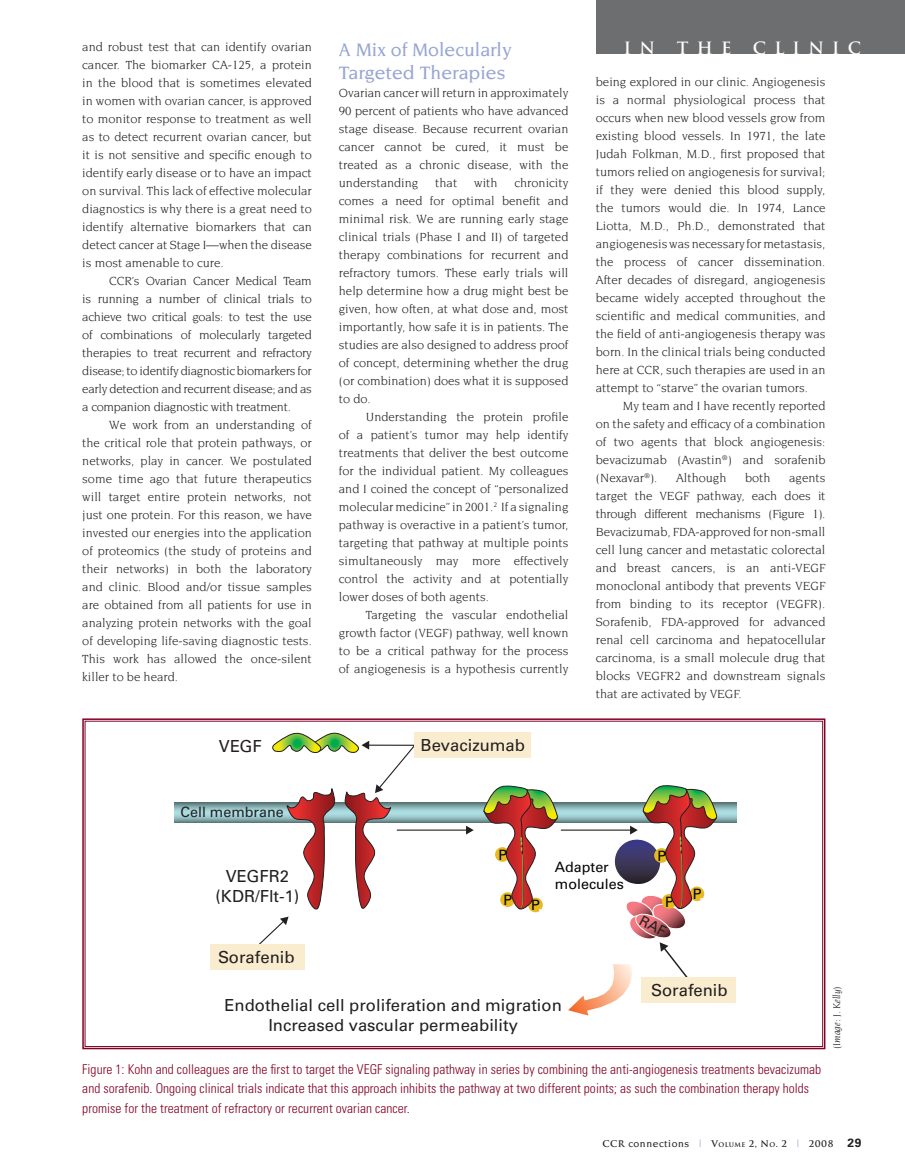
<style>
.page{position:relative;width:905px;height:1174px;background:#fff}
.page>*{position:absolute;margin:0;border:0;box-sizing:border-box;transform-origin:0 0}
.t1{font:500 19.5px/23.4px "Novarese";color:#98a5d4}
.t2{font:16.65px/20px "Univers";color:#231f20;text-align:center}
.t3{font:700 16.5px "Trajan";letter-spacing:.5em;color:#fff}
.t4{font:14.25px/17.1px "Univers";color:#020303}
.t5{font:14.25px "Univers";color:#231f20}
.t6{font:300 condensed 13.5px/19.5px "Univers";letter-spacing:.005em;color:#820024}
.t7{font:12.75px/18px "Novarese";color:#231f20;text-align:justify}
.t8{font:italic 10.5px "Novarese";color:#231f20}
.t9{font:700 9px "Trajan";letter-spacing:.05em;color:#231f20}
.s1{font-family:"Novarese";font-weight:500;font-size:10.5px}
.s2{font-family:"Novarese";font-weight:500;font-size:10.5px;color:#98a5d4}
.s3{font-size:6.3px}
.s4{font-family:"Univers";font-size:12px}
</style>
<div class="page">
<div style="left:596px;top:0;width:308px;height:54px;background:#6d6e70"></div>
<svg style="left:82px;top:718px;width:743px;height:332px"></svg>
<svg style="left:568px;top:785px;width:149px;height:230px"></svg>
<p class="t7" style="left:82px;top:38px;width:231px">and robust test that can identify ovarian cancer. The biomarker CA-125, a protein in the blood that is sometimes elevated in women with ovarian cancer, is approved to monitor response to treatment as well as to detect recurrent ovarian cancer, but it is not sensitive and specific enough to identify early disease or to have an impact on survival. This lack of effective molecular diagnostics is why there is a great need to identify alternative biomarkers that can detect cancer at Stage I—when the disease is most amenable to cure.</p>
<p class="t7" style="left:82px;top:272px;width:231px;text-indent:27px">CCR’s Ovarian Cancer Medical Team is running a number of clinical trials to achieve two critical goals: to test the use of combinations of molecularly targeted therapies to treat recurrent and refractory disease; to identify diagnostic biomarkers for early detection and recurrent disease; and as a companion diagnostic with treatment.</p>
<p class="t7" style="left:82px;top:416px;width:231px;text-indent:27px">We work from an understanding of the critical role that protein pathways, or networks, play in cancer. We postulated some time ago that future therapeutics will target entire protein networks, not just one protein. For this reason, we have invested our energies into the application of proteomics (the study of proteins and their networks) in both the laboratory and clinic. Blood and/or tissue samples are obtained from all patients for use in analyzing protein networks with the goal of developing life-saving diagnostic tests.<br>This work has allowed the once-silent killer to be heard.</p>
<h2 class="t2" style="left:219px;top:737px;width:44px">VEGF</h2>
<p class="t5" style="left:180px;top:807px;width:104px">Cell membrane</p>
<h2 class="t2" style="left:215px;top:867px;width:86px">VEGFR2 (KDR/Flt-1)</h2>
<h2 class="t2" style="left:218px;top:948px;width:78px">Sorafenib</h2>
<h1 class="t1" style="left:339px;top:39px;width:174px">A Mix of Molecularly<br>Targeted Therapies</h1>
<p class="t7" style="left:339px;top:85px;width:231px">Ovarian cancer will return in approximately 90 percent of patients who have advanced stage disease. Because recurrent ovarian cancer cannot be cured, it must be treated as a chronic disease, with the understanding</p>
<p class="t7" style="left:339px;top:175px;width:231px;text-indent:176px">chronicity comes a need for optimal benefit and minimal risk. We are running early stage clinical trials (Phase I and II) of targeted therapy combinations for recurrent and refractory tumors. These early trials will help determine how a drug might best be given, how often, at what dose and, most importantly, how safe it is in patients. The studies are also designed to address proof of concept, determining whether the drug (or combination) does what it is supposed to do.</p>
<p class="t7" style="left:339px;top:409px;width:231px;text-indent:27px">Understanding the protein profile of a patient’s tumor may help identify treatments that deliver the best outcome for the individual patient. My colleagues and I coined the concept of “personalized molecular medicine” in 2001.<sup>2</sup> If a signaling pathway is overactive in a patient’s tumor, targeting that pathway at multiple points simultaneously may more effectively control the activity and at potentially lower doses of both agents.</p>
<p class="t7" style="left:339px;top:607px;width:231px;text-indent:27px">Targeting the vascular endothelial growth factor (VEGF) pathway, well known to be a critical pathway for the process of angiogenesis is a hypothesis currently</p>
<p class="t7" style="left:435px;top:175px;width:23px">that</p>
<p class="t7" style="left:474px;top:175px;width:25px">with</p>
<h2 class="t2" style="left:420px;top:736px;width:106px">Bevacizumab</h2>
<p class="t3" style="left:623px;top:39px;width:33px">I N</p>
<p class="t3" style="left:676px;top:39px;width:56px">THE</p>
<p class="t3" style="left:752px;top:39px;width:110px">CLINIC</p>
<p class="t7" style="left:595px;top:74px;width:231px">being explored in our clinic. Angiogenesis is a normal physiological process that occurs when new blood vessels grow from existing blood vessels. In 1971, the late Judah Folkman, M.D., first proposed that tumors relied on angiogenesis for survival; if they were denied this blood supply, the tumors would die. In 1974, Lance Liotta, M.D., Ph.D., demonstrated that angiogenesis was necessary for metastasis, the process of cancer dissemination.<br>After decades of disregard, angiogenesis became widely accepted throughout the scientific and medical communities, and the field of anti-angiogenesis therapy was born. In the clinical trials being conducted here at CCR, such therapies are used in an attempt to “starve” the ovarian tumors.</p>
<p class="t7" style="left:595px;top:398px;width:231px;text-indent:27px">My team and I have recently reported on the safety and efficacy of a combination of two agents that block angiogenesis: bevacizumab (Avastin<sup>®</sup>) and sorafenib (Nexavar<sup>®</sup>).</p>
<p class="t7" style="left:676px;top:470px;width:52px">Although</p>
<p class="t7" style="left:744px;top:470px;width:27px">both</p>
<p class="t7" style="left:595px;top:470px;width:231px;text-indent:193px">agents target the VEGF pathway, each does it through different mechanisms (Figure 1).<br>Bevacizumab, FDA-approved for non-small cell lung cancer and metastatic colorectal and breast cancers, is an anti-VEGF monoclonal antibody that prevents VEGF from binding to its receptor (VEGFR).<br>Sorafenib, FDA-approved for advanced renal cell carcinoma and hepatocellular carcinoma, is a small molecule drug that blocks VEGFR2 and downstream signals that are activated by VEGF.</p>
<p class="t4" style="left:498px;top:847px;width:10px">P</p>
<p class="t4" style="left:503px;top:892px;width:10px">P</p>
<p class="t4" style="left:531px;top:898px;width:10px">P</p>
<p class="t4" style="left:554px;top:859px;width:70px">Adapter molecules</p>
<p class="t4" style="left:657px;top:848px;width:10px">P</p>
<p class="t4" style="left:665px;top:894px;width:10px">P</p>
<p class="t4" style="left:692px;top:887px;width:10px">P</p>
<h2 class="t2" style="left:224px;top:997px;width:339px">Endothelial cell proliferation and migration<br>Increased vascular permeability</h2>
<h2 class="t2" style="left:651px;top:981px;width:78px">Sorafenib</h2>
<p class="t6" style="left:82px;top:1060px;width:740px">Figure 1: Kohn and colleagues are the first to target the VEGF signaling pathway in series by combining the anti-angiogenesis treatments bevacizumab and sorafenib. Ongoing clinical trials indicate that this approach inhibits the pathway at two different points; as such the combination therapy holds promise for the treatment of refractory or recurrent ovarian cancer.</p>
<p class="t8" style="left:832px;top:1049px;width:65px;rotate:-90deg">(Image: J. Kelly)</p>
<p class="t9" style="left:602px;top:1139px;width:260px">CCR <span class="s1">connections</span> <span class="s2">|</span> V<span class="s3">OLUME</span> 2, N<span class="s3">O</span>. 2 <span class="s2">|</span> 2008 <span class="s4">29</span></p>
</div>
